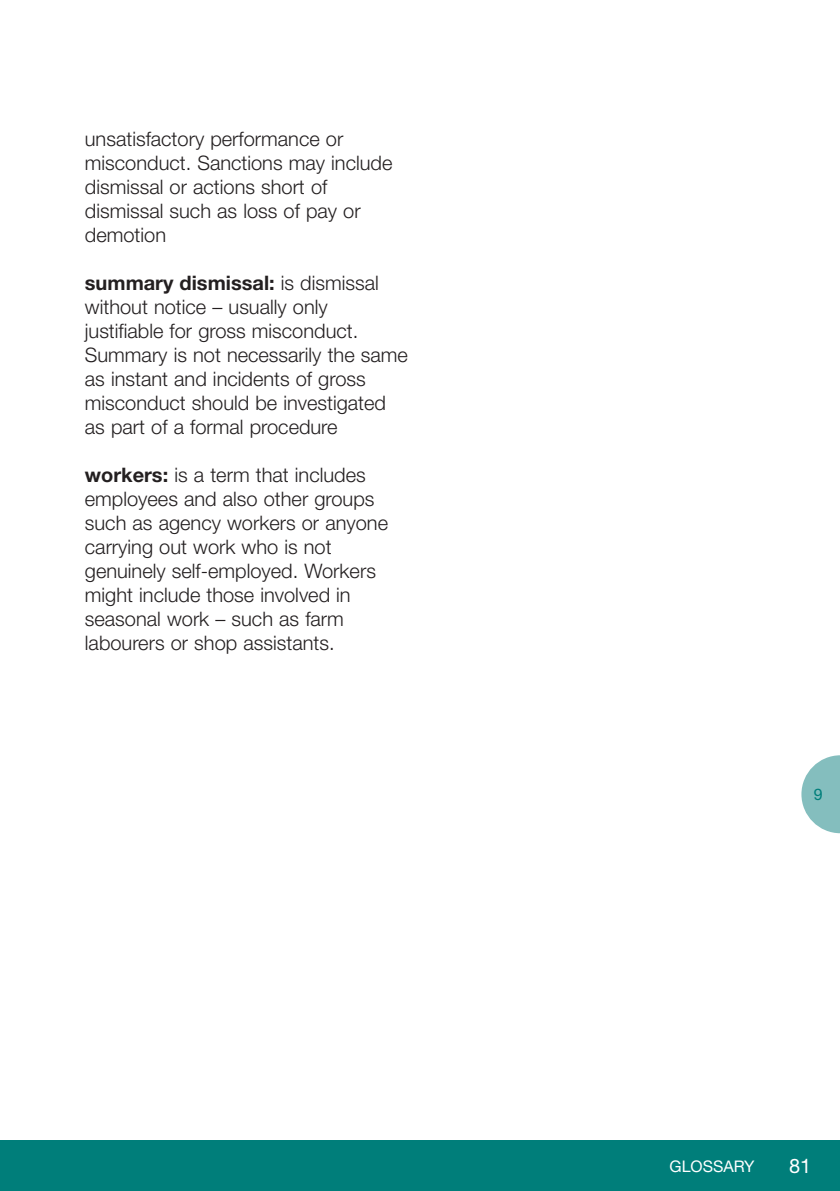
<style>
.page{position:relative;width:840px;height:1191px;background:#fff}
.page>*{position:absolute;margin:0;border:0;box-sizing:border-box;transform-origin:0 0}
.t1{font:300 20px/24px "Helvetica Neue";color:#231f20}
.t2{font:20px "Helvetica Neue";color:#fff}
.t3{font:16px "Helvetica Neue";color:#fff}
.t4{font:16px "Helvetica Neue";color:#007e7a}
.s1{font-weight:700}
</style>
<div class="page">
<svg style="left:801px;top:755px;width:38px;height:78px"></svg>
<div style="left:0;top:1140px;width:839px;height:51px;background:#007e7a"></div>
<p class="t1" style="left:85px;top:128px;width:309px">unsatisfactory performance or misconduct. Sanctions may include dismissal or actions short of dismissal such as loss of pay or demotion</p>
<p class="t1" style="left:85px;top:272px;width:324px"><span class="s1">summary dismissal:</span> is dismissal without notice – usually only justifiable for gross misconduct.<br>Summary is not necessarily the same as instant and incidents of gross misconduct should be investigated as part of a formal procedure</p>
<p class="t1" style="left:85px;top:464px;width:304px"><span class="s1">workers:</span> is a term that includes employees and also other groups such as agency workers or anyone carrying out work who is not genuinely self-employed. Workers might include those involved in seasonal work – such as farm labourers or shop assistants.</p>
<p class="t4" style="left:813px;top:789px;width:10px">9</p>
<p class="t3" style="left:669px;top:1160px;width:87px">GLOSSARY</p>
<p class="t2" style="left:788px;top:1159px;width:24px">81</p>
</div>
